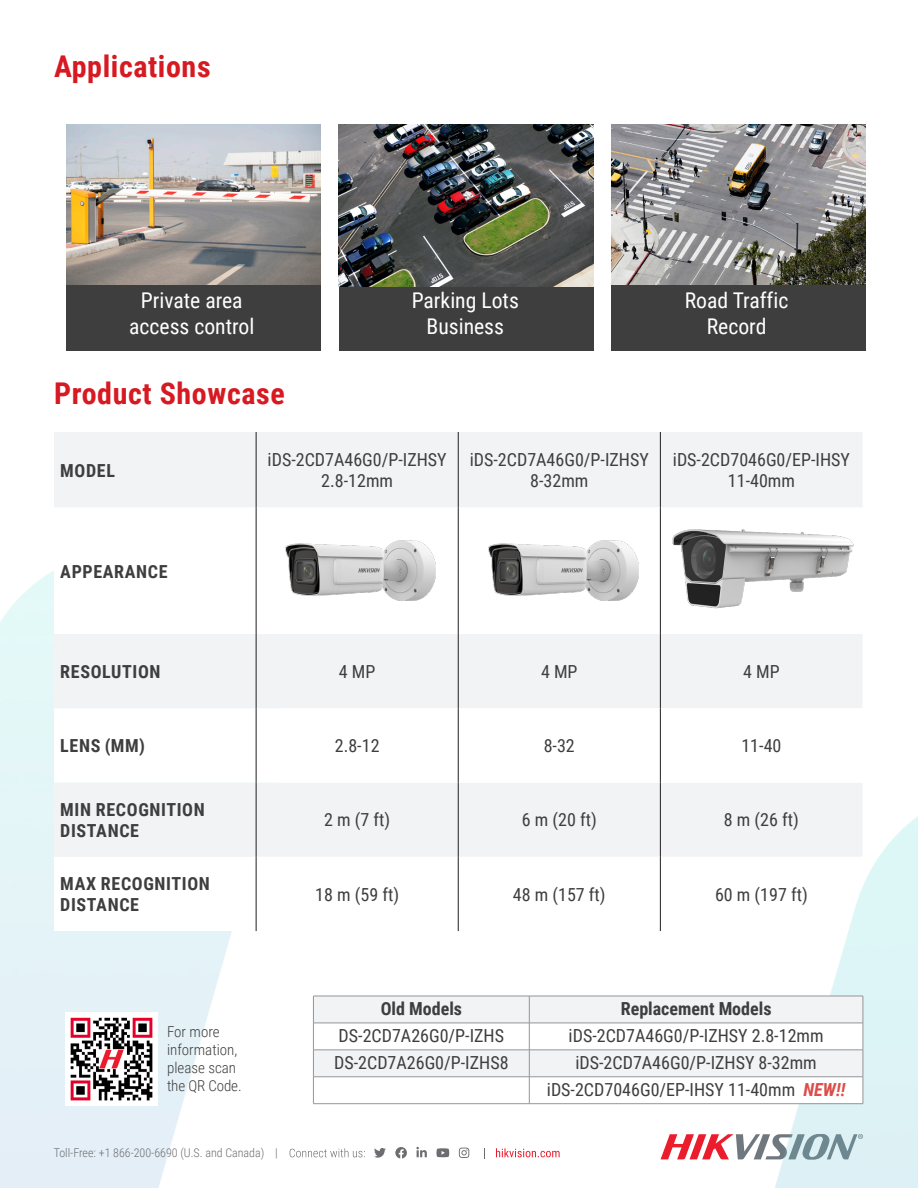
<style>
.page{position:relative;width:918px;height:1188px;background:#fff}
.page>*{position:absolute;margin:0;border:0;box-sizing:border-box;transform-origin:0 0}
.t1{font:700 30px "Roboto Condensed";letter-spacing:.02em;color:#d71921}
.t2{font:21.75px "Roboto Condensed";color:#fff}
.t3{font:18px/21.6px "Roboto Condensed";color:#3e3e3f;text-align:center}
.t4{font:700 18px/21.6px "Roboto Condensed";letter-spacing:.035em;color:#3e3e3f}
.t5{font:700 18px "Roboto Condensed";color:#3e3e3f}
.t6{font:300 15px/18px "Roboto Condensed";color:#3e3e3f}
.t7{font:300 12px "Roboto Condensed";color:#6c6d70}
.s1{font-weight:700;font-style:italic;color:#db4e4a}
</style>
<div class="page">
<img style="left:67px;top:124px;width:254px;height:161px">
<div style="left:67px;top:285px;width:254px;height:66px;background:#3e3e3f"></div>
<div style="left:339px;top:285px;width:254px;height:66px;background:#3e3e3f"></div>
<img style="left:339px;top:124px;width:254px;height:162px">
<img style="left:611px;top:124px;width:255px;height:161px">
<div style="left:611px;top:285px;width:255px;height:66px;background:#3e3e3f"></div>
<div style="left:54px;top:432px;width:808px;height:76px;background:#f2f3f4"></div>
<svg style="left:54px;top:508px;width:808px;height:423px"></svg>
<hr style="left:256px;top:432px;width:1px;height:76px;background:#231f20">
<hr style="left:458px;top:432px;width:1px;height:76px;background:#231f20">
<hr style="left:660px;top:432px;width:1px;height:76px;background:#231f20">
<hr style="left:256px;top:508px;width:1px;height:126px;background:#231f20">
<hr style="left:458px;top:508px;width:1px;height:126px;background:#231f20">
<hr style="left:660px;top:508px;width:1px;height:126px;background:#231f20">
<hr style="left:256px;top:634px;width:1px;height:74px;background:#231f20">
<hr style="left:458px;top:634px;width:1px;height:74px;background:#231f20">
<hr style="left:660px;top:634px;width:1px;height:74px;background:#231f20">
<hr style="left:256px;top:708px;width:1px;height:75px;background:#231f20">
<hr style="left:458px;top:708px;width:1px;height:75px;background:#231f20">
<hr style="left:256px;top:783px;width:1px;height:74px;background:#231f20">
<hr style="left:458px;top:783px;width:1px;height:74px;background:#231f20">
<hr style="left:256px;top:857px;width:1px;height:74px;background:#231f20">
<hr style="left:458px;top:857px;width:1px;height:74px;background:#231f20">
<img style="left:285px;top:532px;width:150px;height:77px">
<img style="left:488px;top:532px;width:150px;height:77px">
<img style="left:669px;top:519px;width:184px;height:99px">
<svg style="left:496px;top:1148px;width:37px;height:9px"></svg>
<svg style="left:290px;top:1147px;width:179px;height:12px"></svg>
<img style="left:533px;top:675px;width:385px;height:513px">
<img style="left:70px;top:1017px;width:83px;height:84px">
<div style="left:314px;top:997px;width:549px;height:26px;background:#f2f3f4"></div>
<svg style="left:314px;top:1024px;width:549px;height:79px"></svg>
<hr style="left:313px;top:996px;width:216px;height:1px;background:#939598">
<hr style="left:529px;top:996px;width:334px;height:1px;background:#939598">
<hr style="left:313px;top:1023px;width:216px;height:1px;background:#939598">
<hr style="left:529px;top:1023px;width:334px;height:1px;background:#939598">
<hr style="left:313px;top:1050px;width:216px;height:1px;background:#939598">
<hr style="left:529px;top:1050px;width:334px;height:1px;background:#939598">
<hr style="left:313px;top:1077px;width:216px;height:1px;background:#939598">
<svg style="left:313px;top:996px;width:1px;height:107px"></svg>
<hr style="left:529px;top:1077px;width:334px;height:1px;background:#939598">
<svg style="left:529px;top:996px;width:1px;height:107px"></svg>
<svg style="left:863px;top:996px;width:1px;height:108px"></svg>
<hr style="left:313px;top:1103px;width:216px;height:1px;background:#939598">
<hr style="left:529px;top:1103px;width:334px;height:1px;background:#939598">
<p class="t1" style="left:54px;top:45px;width:158px">Applications</p>
<p class="t2" style="left:141px;top:285px;width:103px">Private area</p>
<p class="t2" style="left:129px;top:311px;width:127px">access control</p>
<p class="t1" style="left:54px;top:372px;width:232px">Product Showcase</p>
<p class="t2" style="left:412px;top:285px;width:109px">Parking Lots</p>
<p class="t2" style="left:427px;top:311px;width:79px">Business</p>
<p class="t2" style="left:685px;top:285px;width:105px">Road Traffic</p>
<p class="t2" style="left:707px;top:311px;width:61px">Record</p>
<p class="t4" style="left:60px;top:459px;width:56px">MODEL</p>
<p class="t3" style="left:268px;top:448px;width:181px">iDS-2CD7A46G0/P-IZHSY<br>2.8-12mm</p>
<p class="t3" style="left:470px;top:448px;width:181px">iDS-2CD7A46G0/P-IZHSY<br>8-32mm</p>
<p class="t3" style="left:673px;top:448px;width:179px">iDS-2CD7046G0/EP-IHSY<br>11-40mm</p>
<p class="t4" style="left:60px;top:560px;width:109px">APPEARANCE</p>
<p class="t4" style="left:60px;top:660px;width:102px">RESOLUTION</p>
<p class="t3" style="left:339px;top:660px;width:38px">4 MP</p>
<p class="t3" style="left:541px;top:660px;width:38px">4 MP</p>
<p class="t3" style="left:743px;top:660px;width:38px">4 MP</p>
<p class="t4" style="left:60px;top:734px;width:86px">LENS (MM)</p>
<p class="t3" style="left:335px;top:734px;width:46px">2.8-12</p>
<p class="t3" style="left:544px;top:734px;width:33px">8-32</p>
<p class="t3" style="left:741px;top:734px;width:42px">11-40</p>
<p class="t4" style="left:60px;top:798px;width:146px">MIN RECOGNITION<br>DISTANCE</p>
<p class="t3" style="left:324px;top:809px;width:68px">2 m (7 ft)</p>
<p class="t3" style="left:522px;top:809px;width:76px">6 m (20 ft)</p>
<p class="t3" style="left:724px;top:809px;width:76px">8 m (26 ft)</p>
<p class="t4" style="left:60px;top:872px;width:151px">MAX RECOGNITION<br>DISTANCE</p>
<p class="t3" style="left:315px;top:883px;width:85px">18 m (59 ft)</p>
<p class="t3" style="left:513px;top:883px;width:94px">48 m (157 ft)</p>
<p class="t3" style="left:715px;top:883px;width:94px">60 m (197 ft)</p>
<p class="t6" style="left:167px;top:1022px;width:76px">For more information, please scan the QR Code.</p>
<p class="t7" style="left:54px;top:1144px;width:226px">Toll-Free: +1 866-200-6690 (U.S. and Canada) |</p>
<p class="t5" style="left:381px;top:996px;width:83px">Old Models</p>
<p class="t5" style="left:621px;top:996px;width:152px">Replacement Models</p>
<p class="t3" style="left:339px;top:1024px;width:167px">DS-2CD7A26G0/P-IZHS</p>
<p class="t3" style="left:569px;top:1024px;width:257px">iDS-2CD7A46G0/P-IZHSY 2.8-12mm</p>
<p class="t3" style="left:334px;top:1051px;width:176px">DS-2CD7A26G0/P-IZHS8</p>
<p class="t3" style="left:575px;top:1051px;width:243px">iDS-2CD7A46G0/P-IZHSY 8-32mm</p>
<p class="t3" style="left:547px;top:1078px;width:300px">iDS-2CD7046G0/EP-IHSY 11-40mm <span class="s1">NEW!!</span></p>
</div>
